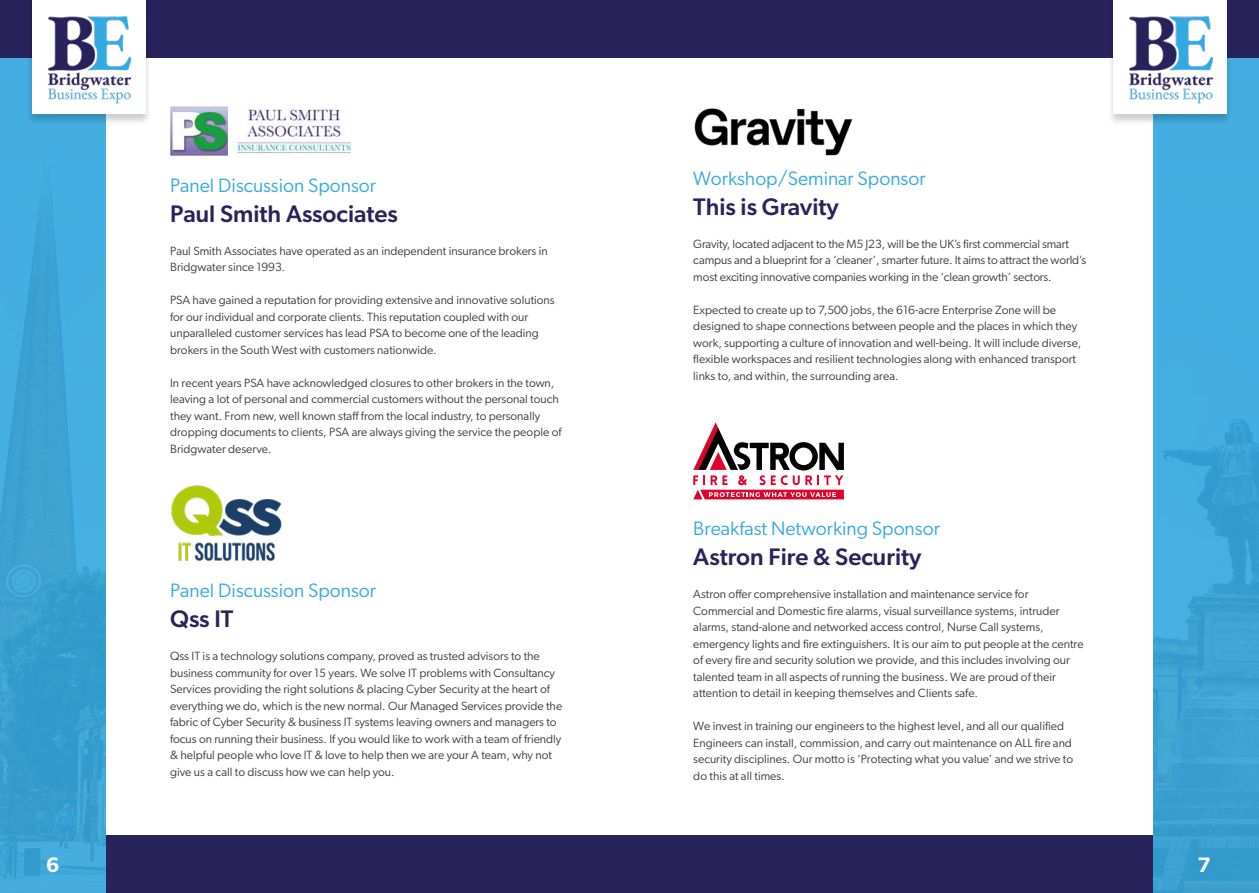
<style>
.page{position:relative;width:1259px;height:893px;background:#fff}
.page>*{position:absolute;margin:0;border:0;box-sizing:border-box;transform-origin:0 0}
.t1{font:500 24px "Gibson";color:#29235c}
.t2{font:600 21px "Gibson";color:#fff}
.t3{font:19.5px "Gibson";color:#36a9e1}
.t4{font:12px/16.5px "Gibson";color:#3c3c3b}
</style>
<div class="page">
<div style="left:629px;top:835px;width:630px;height:58px;background:#29235c"></div>
<div style="left:0;top:835px;width:629px;height:58px;background:#29235c"></div>
<img style="left:0;top:58px;width:106px;height:835px">
<img style="left:1153px;top:58px;width:106px;height:835px">
<div style="left:629px;top:0;width:630px;height:58px;background:#29235c"></div>
<div style="left:0;top:0;width:629px;height:58px;background:#29235c"></div>
<div style="left:1107px;top:0;width:126px;height:125px;background:#000;opacity:.2"></div>
<div style="left:1113px;top:0;width:114px;height:114px;background:#fff"></div>
<img style="left:1129px;top:15px;width:85px;height:89px">
<div style="left:26px;top:0;width:125px;height:125px;background:#000;opacity:.2"></div>
<div style="left:32px;top:0;width:113px;height:114px;background:#fff"></div>
<img style="left:48px;top:15px;width:84px;height:89px">
<svg style="left:693px;top:422px;width:151px;height:77px"></svg>
<img style="left:171px;top:485px;width:111px;height:77px">
<img style="left:694px;top:108px;width:159px;height:48px">
<img style="left:170px;top:106px;width:58px;height:50px">
<img style="left:238px;top:109px;width:114px;height:44px">
<h3 class="t3" style="left:170px;top:173px;width:207px">Panel Discussion Sponsor</h3>
<h1 class="t1" style="left:170px;top:199px;width:229px">Paul Smith Associates</h1>
<p class="t4" style="left:170px;top:242px;width:379px">Paul Smith Associates have operated as an independent insurance brokers in<br>Bridgwater since 1993.</p>
<p class="t4" style="left:170px;top:292px;width:386px">PSA have gained a reputation for providing extensive and innovative solutions for our individual and corporate clients. This reputation coupled with our unparalleled customer services has lead PSA to become one of the leading brokers in the South West with customers nationwide.</p>
<p class="t4" style="left:170px;top:374px;width:393px">In recent years PSA have acknowledged closures to other brokers in the town, leaving a lot of personal and commercial customers without the personal touch they want. From new, well known staff from the local industry, to personally dropping documents to clients, PSA are always giving the service the people of Bridgwater deserve.</p>
<h3 class="t3" style="left:170px;top:579px;width:207px">Panel Discussion Sponsor</h3>
<h1 class="t1" style="left:170px;top:604px;width:65px">Qss IT</h1>
<p class="t4" style="left:170px;top:648px;width:394px">Qss IT is a technology solutions company, proved as trusted advisors to the business community for over 15 years. We solve IT problems with Consultancy Services providing the right solutions &amp; placing Cyber Security at the heart of everything we do, which is the new normal. Our Managed Services provide the fabric of Cyber Security &amp; business IT systems leaving owners and managers to focus on running their business. If you would like to work with a team of friendly &amp; helpful people who love IT &amp; love to help then we are your A team, why not give us a call to discuss how we can help you.</p>
<h3 class="t3" style="left:693px;top:166px;width:234px">Workshop/Seminar Sponsor</h3>
<h1 class="t1" style="left:693px;top:192px;width:147px">This is Gravity</h1>
<p class="t4" style="left:693px;top:235px;width:394px">Gravity, located adjacent to the M5 J23, will be the UK’s first commercial smart campus and a blueprint for a ‘cleaner’, smarter future. It aims to attract the world’s most exciting innovative companies working in the ‘clean growth’ sectors.</p>
<p class="t4" style="left:693px;top:301px;width:389px">Expected to create up to 7,500 jobs, the 616-acre Enterprise Zone will be designed to shape connections between people and the places in which they work, supporting a culture of innovation and well-being. It will include diverse, flexible workspaces and resilient technologies along with enhanced transport links to, and within, the surrounding area.</p>
<h3 class="t3" style="left:693px;top:517px;width:248px">Breakfast Networking Sponsor</h3>
<h1 class="t1" style="left:693px;top:543px;width:230px">Astron Fire &amp; Security</h1>
<p class="t4" style="left:693px;top:586px;width:392px">Astron offer comprehensive installation and maintenance service for Commercial and Domestic fire alarms, visual surveillance systems, intruder alarms, stand-alone and networked access control, Nurse Call systems, emergency lights and fire extinguishers. It is our aim to put people at the centre of every fire and security solution we provide, and this includes involving our talented team in all aspects of running the business. We are proud of their attention to detail in keeping themselves and Clients safe.</p>
<p class="t4" style="left:693px;top:718px;width:381px">We invest in training our engineers to the highest level, and all our qualified Engineers can install, commission, and carry out maintenance on ALL fire and security disciplines. Our motto is ‘Protecting what you value’ and we strive to do this at all times.</p>
<h2 class="t2" style="left:46px;top:852px;width:15px">6</h2>
<h2 class="t2" style="left:1197px;top:852px;width:15px">7</h2>
</div>
